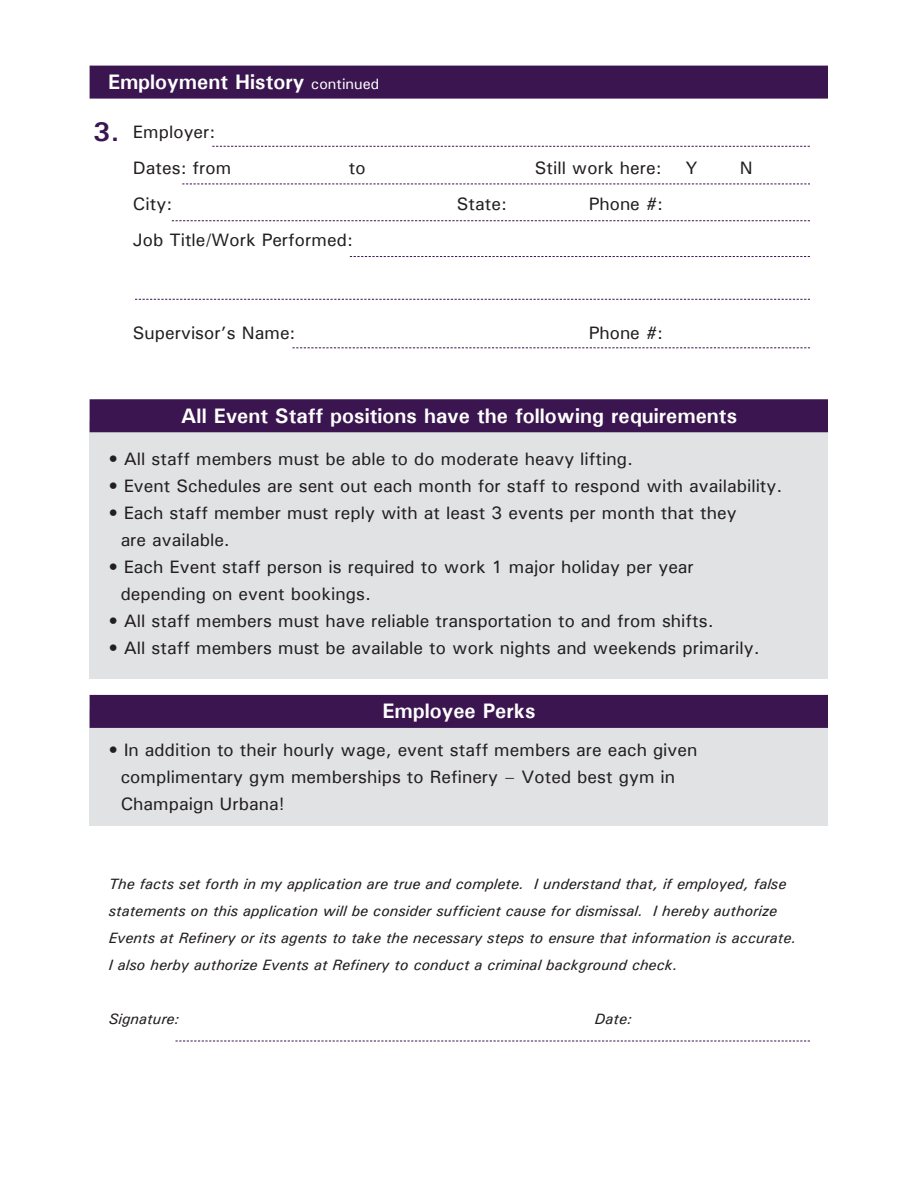
<style>
.page{position:relative;width:918px;height:1188px;background:#fff}
.page>*{position:absolute;margin:0;border:0;box-sizing:border-box;transform-origin:0 0}
.t1{font:700 27px "Univers";color:#3a154f}
.t2{font:700 21px "Univers";color:#fff}
.t3{font:500 18px "Univers";color:#231f20}
.t4{font:italic 500 15px/27px "Univers";color:#231f20}
.s1{font-weight:500;font-size:15px}
</style>
<div class="page">
<svg style="left:292px;top:347px;width:518px;height:1px"></svg>
<svg style="left:172px;top:220px;width:638px;height:1px"></svg>
<svg style="left:182px;top:184px;width:628px;height:1px"></svg>
<svg style="left:212px;top:146px;width:598px;height:1px"></svg>
<svg style="left:350px;top:256px;width:460px;height:1px"></svg>
<svg style="left:135px;top:299px;width:675px;height:1px"></svg>
<div style="left:90px;top:66px;width:738px;height:33px;background:#3a154f"></div>
<div style="left:90px;top:421px;width:738px;height:258px;background:#e1e2e4"></div>
<div style="left:90px;top:399px;width:738px;height:33px;background:#3a154f"></div>
<div style="left:90px;top:710px;width:738px;height:116px;background:#e1e2e4"></div>
<div style="left:90px;top:695px;width:738px;height:33px;background:#3a154f"></div>
<svg style="left:176px;top:1041px;width:634px;height:1px"></svg>
<p class="t2" style="left:108px;top:69px;width:273px">Employment History <span class="s1">continued</span></p>
<p class="t1" style="left:93px;top:115px;width:27px">3.</p>
<p class="t3" style="left:133px;top:120px;width:84px">Employer:</p>
<p class="t3" style="left:133px;top:156px;width:100px">Dates: from</p>
<p class="t3" style="left:349px;top:156px;width:18px">to</p>
<p class="t3" style="left:535px;top:156px;width:128px">Still work here:</p>
<p class="t3" style="left:686px;top:156px;width:14px">Y</p>
<p class="t3" style="left:740px;top:156px;width:14px">N</p>
<p class="t3" style="left:133px;top:192px;width:41px">City:</p>
<p class="t3" style="left:457px;top:192px;width:52px">State:</p>
<p class="t3" style="left:589px;top:192px;width:76px">Phone #:</p>
<p class="t3" style="left:133px;top:228px;width:222px">Job Title/Work Performed:</p>
<p class="t3" style="left:133px;top:321px;width:164px">Supervisor’s Name:</p>
<p class="t3" style="left:589px;top:321px;width:76px">Phone #:</p>
<p class="t2" style="left:181px;top:402px;width:557px">All Event Staff positions have the following requirements</p>
<p class="t3" style="left:109px;top:447px;width:526px">• All staff members must be able to do moderate heavy lifting.</p>
<p class="t3" style="left:109px;top:474px;width:675px">• Event Schedules are sent out each month for staff to respond with availability.</p>
<p class="t3" style="left:109px;top:501px;width:629px">• Each staff member must reply with at least 3 events per month that they</p>
<p class="t3" style="left:121px;top:528px;width:111px">are available.</p>
<p class="t3" style="left:109px;top:555px;width:587px">• Each Event staff person is required to work 1 major holiday per year</p>
<p class="t3" style="left:121px;top:582px;width:252px">depending on event bookings.</p>
<p class="t3" style="left:109px;top:609px;width:607px">• All staff members must have reliable transportation to and from shifts.</p>
<p class="t3" style="left:109px;top:636px;width:652px">• All staff members must be available to work nights and weekends primarily.</p>
<p class="t2" style="left:383px;top:698px;width:155px">Employee Perks</p>
<p class="t3" style="left:109px;top:739px;width:590px">• In addition to their hourly wage, event staff members are each given</p>
<p class="t3" style="left:121px;top:766px;width:556px">complimentary gym memberships to Refinery – Voted best gym in</p>
<p class="t3" style="left:121px;top:793px;width:166px">Champaign Urbana!</p>
<p class="t4" style="left:109px;top:870px;width:689px">The facts set forth in my application are true and complete. I understand that, if employed, false statements on this application will be consider sufficient cause for dismissal. I hereby authorize<br>Events at Refinery or its agents to take the necessary steps to ensure that information is accurate.</p>
<p class="t4" style="left:109px;top:951px;width:570px">I also herby authorize Events at Refinery to conduct a criminal background check.</p>
<p class="t4" style="left:109px;top:1005px;width:72px">Signature:</p>
<p class="t4" style="left:595px;top:1005px;width:39px">Date:</p>
</div>
